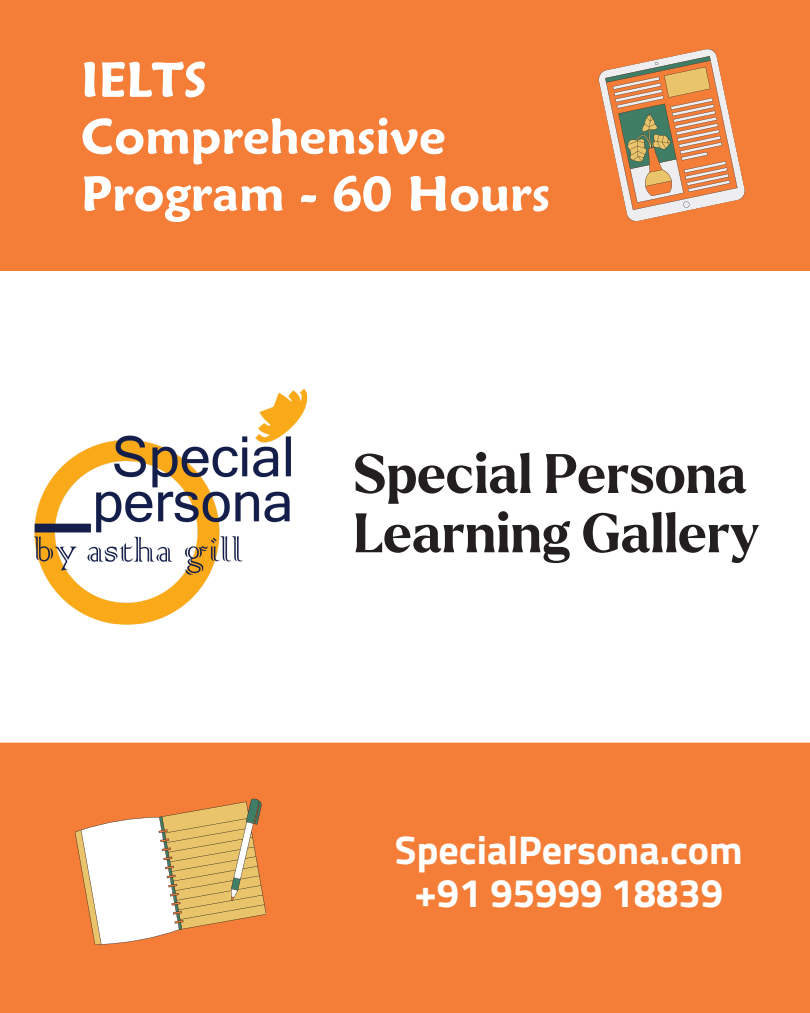
<style>
.page{position:relative;width:810px;height:1013px;background:#fff}
.page>*{position:absolute;margin:0;border:0;box-sizing:border-box;transform-origin:0 0}
.t1{font:700 54px/59.2px "Larken";color:#231f20}
.t2{font:52px/57px "RTL Jozoor Regular";color:#fff}
.t3{font:700 40px "Titillium Web";color:#fff}
</style>
<div class="page">
<div style="left:0;top:742px;width:810px;height:270px;background:#f47d37"></div>
<div style="left:0;top:0;width:810px;height:270px;background:#f47d37"></div>
<svg style="left:70px;top:790px;width:202px;height:162px"></svg>
<svg style="left:598px;top:49px;width:147px;height:173px"></svg>
<img style="left:34px;top:388px;width:274px;height:237px">
<p class="t2" style="left:81px;top:49px;width:471px">IELTS<br>Comprehensive<br>Program - 60 Hours</p>
<h2 class="t1" style="left:353px;top:446px;width:407px">Special Persona<br>Learning Gallery</h2>
<p class="t3" style="left:395px;top:818px;width:349px">SpecialPersona.com</p>
<h1 class="t3" style="left:414px;top:862px;width:310px">+91 95999 18839</h1>
</div>
